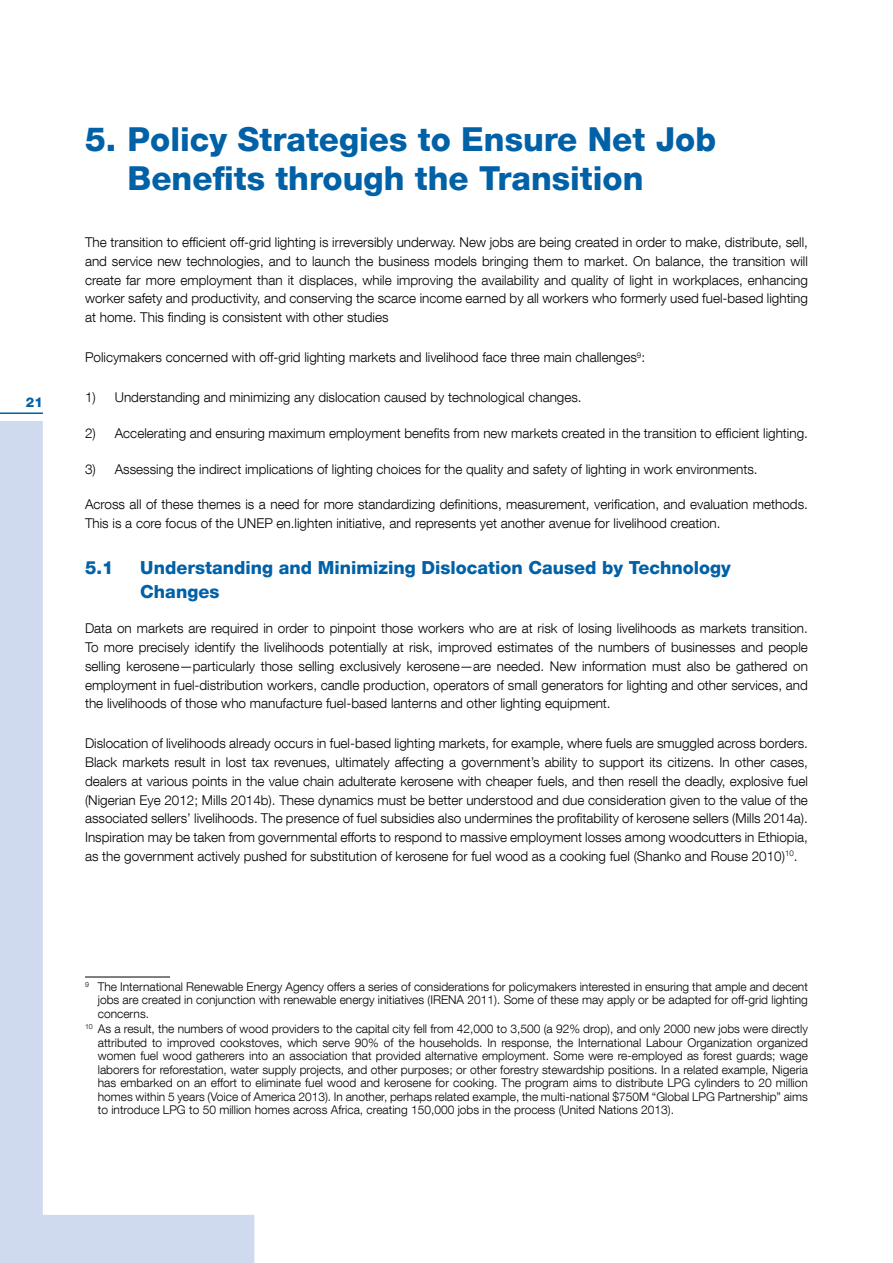
<style>
.page{position:relative;width:893px;height:1263px;background:#fff}
.page>*{position:absolute;margin:0;border:0;box-sizing:border-box;transform-origin:0 0}
.t1{font:800 33px/39px "Helvetica Neue LT Com";color:#0061a7}
.Sous-Titre{font:800 18px/24px "Helvetica Neue LT Com";color:#0061a7}
.Texte_courant{font:300 13.5px/18.8px "Helvetica Neue LT Com";color:#000;text-align:justify}
.t2{font:800 13.5px "Helvetica Neue LT Com";color:#0061a7}
.Note{font:300 12px/13.5px "Helvetica Neue LT Com";color:#000;text-align:justify}
</style>
<div class="page">
<svg style="left:0;top:421px;width:254px;height:842px"></svg>
<hr style="left:0;top:412px;width:43px;height:2px;background:#0061a7">
<hr style="left:85px;top:977px;width:85px;height:1px;background:#000">
<p class="t2" style="left:26px;top:394px;width:19px">21</p>
<p class="t1" style="left:128px;top:120px;width:590px;text-indent:-43px">5. Policy Strategies to Ensure Net Job<br>Benefits through the Transition</p>
<p class="Texte_courant" style="left:85px;top:233px;width:724px">The transition to efficient off-grid lighting is irreversibly underway. New jobs are being created in order to make, distribute, sell, and service new technologies, and to launch the business models bringing them to market. On balance, the transition will create far more employment than it displaces, while improving the availability and quality of light in workplaces, enhancing worker safety and productivity, and conserving the scarce income earned by all workers who formerly used fuel-based lighting at home. This finding is consistent with other studies</p>
<p class="Texte_courant" style="left:85px;top:348px;width:562px">Policymakers concerned with off-grid lighting markets and livelihood face three main challenges<sup>9</sup>:</p>
<p class="Texte_courant" style="left:85px;top:388px;width:498px">1) Understanding and minimizing any dislocation caused by technological changes.</p>
<p class="Texte_courant" style="left:85px;top:423px;width:724px">2) Accelerating and ensuring maximum employment benefits from new markets created in the transition to efficient lighting.</p>
<p class="Texte_courant" style="left:85px;top:459px;width:674px">3) Assessing the indirect implications of lighting choices for the quality and safety of lighting in work environments.</p>
<p class="Texte_courant" style="left:85px;top:495px;width:724px">Across all of these themes is a need for more standardizing definitions, measurement, verification, and evaluation methods.<br>This is a core focus of the UNEP en.lighten initiative, and represents yet another avenue for livelihood creation.</p>
<p class="Sous-Titre" style="left:85px;top:555px;width:30px">5.1</p>
<p class="Sous-Titre" style="left:140px;top:555px;width:592px">Understanding and Minimizing Dislocation Caused by Technology<br>Changes</p>
<p class="Texte_courant" style="left:85px;top:619px;width:724px">Data on markets are required in order to pinpoint those workers who are at risk of losing livelihoods as markets transition.<br>To more precisely identify the livelihoods potentially at risk, improved estimates of the numbers of businesses and people selling kerosene—particularly those selling exclusively kerosene—are needed. New information must also be gathered on employment in fuel-distribution workers, candle production, operators of small generators for lighting and other services, and the livelihoods of those who manufacture fuel-based lanterns and other lighting equipment.</p>
<p class="Texte_courant" style="left:85px;top:734px;width:724px">Dislocation of livelihoods already occurs in fuel-based lighting markets, for example, where fuels are smuggled across borders.<br>Black markets result in lost tax revenues, ultimately affecting a government’s ability to support its citizens. In other cases, dealers at various points in the value chain adulterate kerosene with cheaper fuels, and then resell the deadly, explosive fuel (Nigerian Eye 2012; Mills 2014b). These dynamics must be better understood and due consideration given to the value of the associated sellers’ livelihoods. The presence of fuel subsidies also undermines the profitability of kerosene sellers (Mills 2014a).<br>Inspiration may be taken from governmental efforts to respond to massive employment losses among woodcutters in Ethiopia, as the government actively pushed for substitution of kerosene for fuel wood as a cooking fuel (Shanko and Rouse 2010)<sup>10</sup>.</p>
<p class="Note" style="left:98px;top:979px;width:712px;text-indent:-13px"><sup>9</sup> The International Renewable Energy Agency offers a series of considerations for policymakers interested in ensuring that ample and decent jobs are created in conjunction with renewable energy initiatives (IRENA 2011). Some of these may apply or be adapted for off-grid lighting concerns.</p>
<p class="Note" style="left:98px;top:1022px;width:712px;text-indent:-13px"><sup>10</sup> As a result, the numbers of wood providers to the capital city fell from 42,000 to 3,500 (a 92% drop), and only 2000 new jobs were directly attributed to improved cookstoves, which serve 90% of the households. In response, the International Labour Organization organized women fuel wood gatherers into an association that provided alternative employment. Some were re-employed as forest guards; wage laborers for reforestation, water supply projects, and other purposes; or other forestry stewardship positions. In a related example, Nigeria has embarked on an effort to eliminate fuel wood and kerosene for cooking. The program aims to distribute LPG cylinders to 20 million homes within 5 years (Voice of America 2013). In another, perhaps related example, the multi-national $750M “Global LPG Partnership” aims to introduce LPG to 50 million homes across Africa, creating 150,000 jobs in the process (United Nations 2013).</p>
</div>
